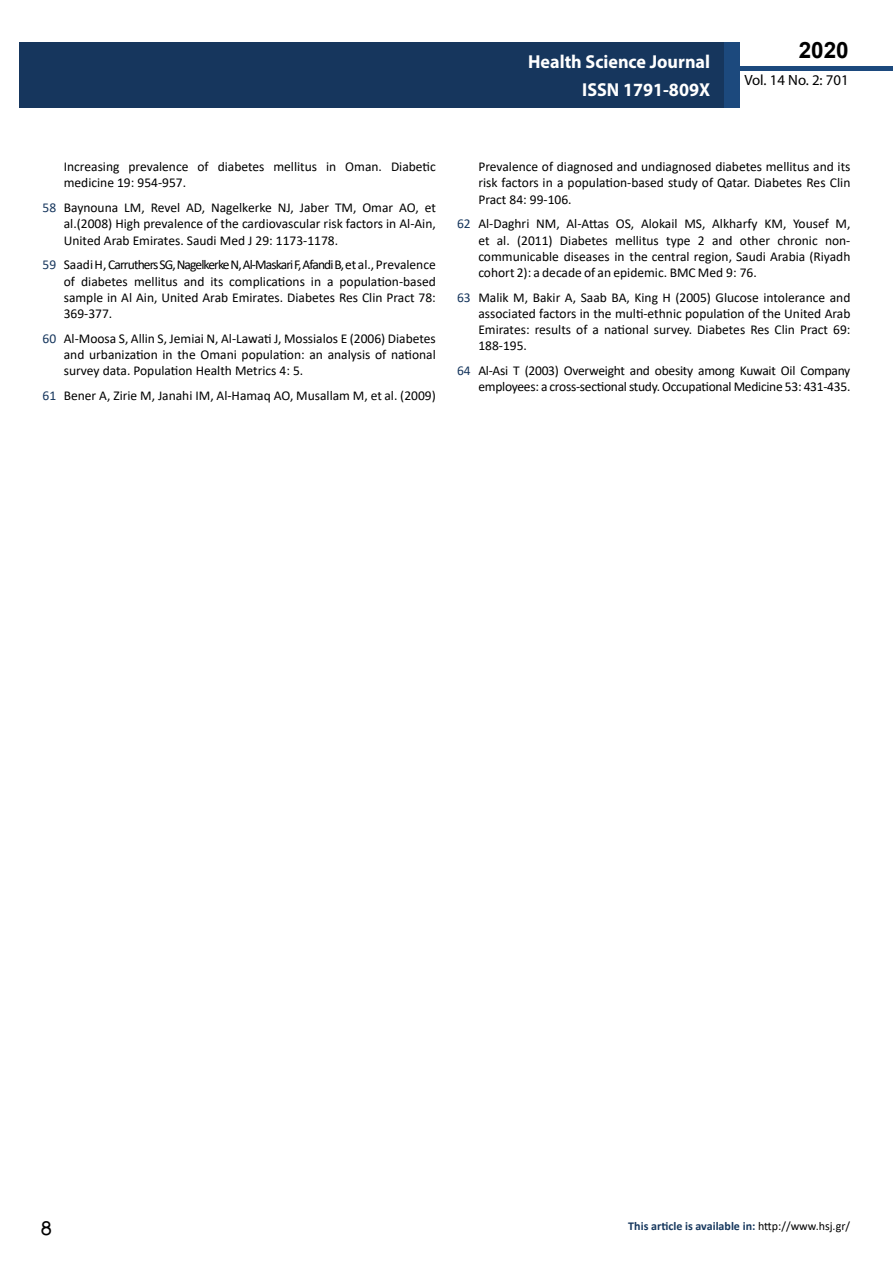
<style>
.page{position:relative;width:893px;height:1263px;background:#fff}
.page>*{position:absolute;margin:0;border:0;box-sizing:border-box;transform-origin:0 0}
.t1{font:25.5px "Tunga";color:#000}
.t2{font:700 22.5px "Arial";color:#000}
.t3{font:700 18.75px/27.2px "Myriad Pro";color:#fff;text-align:right;scale:.96 1}
.t4{font:14.85px "Myriad Pro";color:#000}
.t5{font:13.5px/16.2px "Calibri";color:#000;text-align:justify}
.t6{font:13.5px/16.2px "Calibri";letter-spacing:-.02em;color:#000;text-align:right}
.t7{font:700 12px "Calibri";color:#16375d}
.s1{color:#16365d}
.s2{font-weight:400;color:#000}
</style>
<div class="page">
<div style="left:722px;top:66px;width:171px;height:5px;background:#1c497d"></div>
<div style="left:19px;top:42px;width:706px;height:66px;background:#16365d"></div>
<div style="left:725px;top:42px;width:15px;height:66px;background:#1c497d"></div>
<h3 class="t3" style="left:528px;top:48px;width:191px">Health Science Journal<br>ISSN 1791-809X</h3>
<h2 class="t2" style="left:799px;top:35px;width:52px">2020</h2>
<p class="t4" style="left:744px;top:71px;width:106px">Vol. 14 No. 2: 701</p>
<p class="t5" style="left:64px;top:158px;width:374px">Increasing prevalence of diabetes mellitus in Oman. Diabetic medicine 19: 954-957.</p>
<p class="t5" style="left:64px;top:199px;width:374px;text-indent:-21px"><span class="s1">58</span> Baynouna LM, Revel AD, Nagelkerke NJ, Jaber TM, Omar AO, et al.(2008) High prevalence of the cardiovascular risk factors in Al-Ain, United Arab Emirates. Saudi Med J 29: 1173-1178.</p>
<p class="t5" style="left:64px;top:256px;width:374px;text-indent:-21px"><span class="s1">59</span> Saadi H, Carruthers SG, Nagelkerke N, Al-Maskari F, Afandi B, et al., Prevalence of diabetes mellitus and its complications in a population-based sample in Al Ain, United Arab Emirates. Diabetes Res Clin Pract 78:<br>369-377.</p>
<p class="t5" style="left:64px;top:330px;width:374px;text-indent:-21px"><span class="s1">60</span> Al-Moosa S, Allin S, Jemiai N, Al-Lawati J, Mossialos E (2006) Diabetes and urbanization in the Omani population: an analysis of national survey data. Population Health Metrics 4: 5.</p>
<p class="t5" style="left:43px;top:387px;width:395px"><span class="s1">61</span> Bener A, Zirie M, Janahi IM, Al-Hamaq AO, Musallam M, et al. (2009)</p>
<p class="t5" style="left:478px;top:158px;width:374px">Prevalence of diagnosed and undiagnosed diabetes mellitus and its risk factors in a population-based study of Qatar. Diabetes Res Clin Pract 84: 99-106.</p>
<p class="t5" style="left:478px;top:215px;width:374px;text-indent:-21px"><span class="s1">62</span> Al-Daghri NM, Al-Attas OS, Alokail MS, Alkharfy KM, Yousef M, et al. (2011) Diabetes mellitus type 2 and other chronic non&shy;communicable diseases in the central region, Saudi Arabia (Riyadh cohort 2): a decade of an epidemic. BMC Med 9: 76.</p>
<p class="t5" style="left:478px;top:289px;width:374px;text-indent:-21px"><span class="s1">63</span> Malik M, Bakir A, Saab BA, King H (2005) Glucose intolerance and associated factors in the multi-ethnic population of the United Arab Emirates: results of a national survey. Diabetes Res Clin Pract 69:<br>188-195.</p>
<p class="t6" style="left:457px;top:362px;width:395px"><span class="s1">64</span> Al‐Asi T (2003) Overweight and obesity among Kuwait Oil Company employees: a cross‐sectional study. Occupational Medicine 53: 431-435.</p>
<h1 class="t1" style="left:41px;top:1211px;width:13px">8</h1>
<p class="t7" style="left:628px;top:1217px;width:223px">This article is available in: <span class="s2">http://www.hsj.gr/</span></p>
</div>
